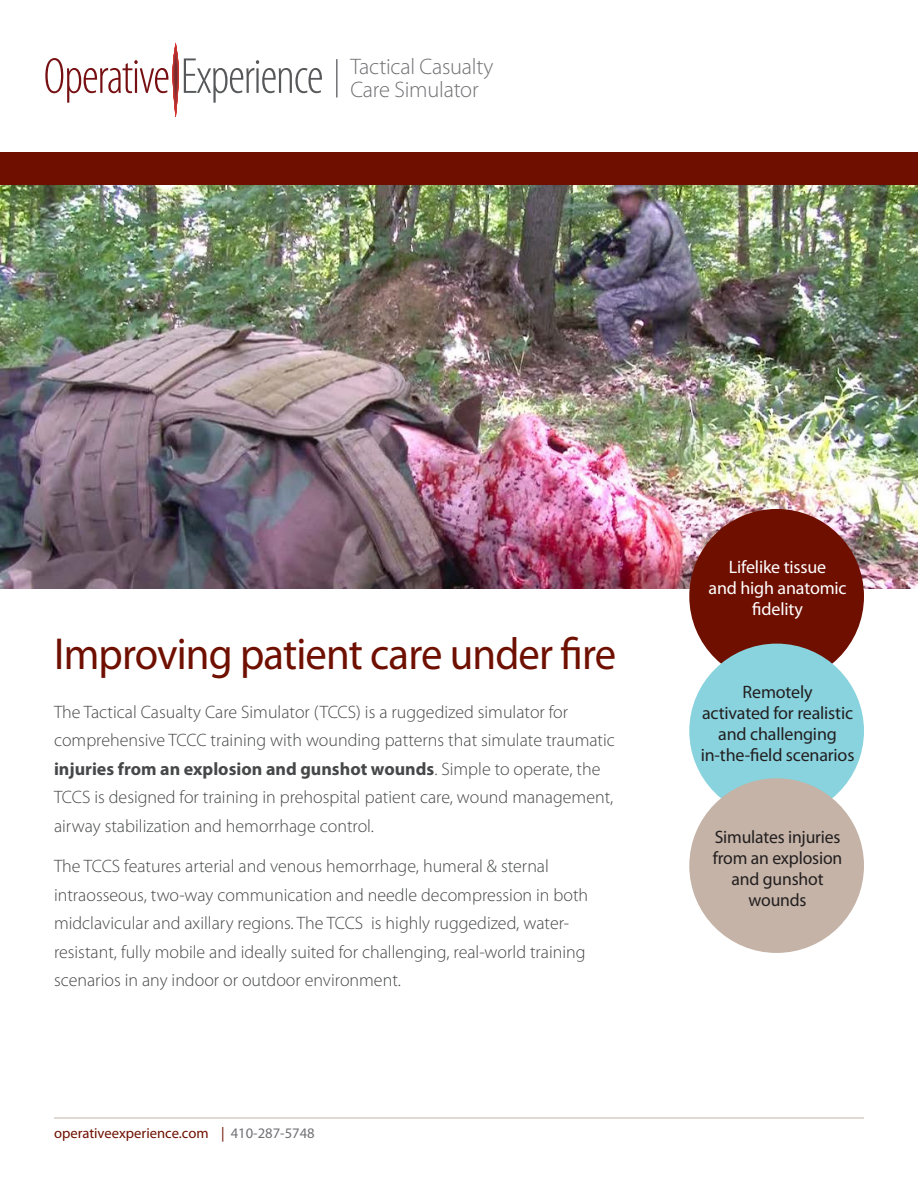
<style>
.page{position:relative;width:918px;height:1188px;background:#fff}
.page>*{position:absolute;margin:0;border:0;box-sizing:border-box;transform-origin:0 0}
.t1{font:45px "Myriad Pro";letter-spacing:-.02em;color:#6f0f00;scale:.95 1}
.t2{font:300 22.5px "Myriad Pro";letter-spacing:-.01em;color:#717074}
.t3{font:300 18px/28.5px "Myriad Pro";color:#464748}
.t4{font:18px/21px "Myriad Pro";letter-spacing:-.01em;color:#231f20;text-align:center}
.t5{font:18px/21px "Myriad Pro";letter-spacing:-.01em;color:#fff;text-align:center}
.t6{font:14.7px "Myriad Pro";color:#6f0f00}
.s1{font-weight:700}
.s2{color:#717074}
</style>
<div class="page">
<img style="left:0;top:185px;width:918px;height:404px">
<div style="left:0;top:153px;width:918px;height:32px;background:#6f0f00"></div>
<hr style="left:336px;top:59px;width:2px;height:38px;background:#717074">
<hr style="left:54px;top:1118px;width:810px;height:1px;background:#c4b3a6">
<svg style="left:45px;top:42px;width:277px;height:75px"></svg>
<hr style="left:0;top:54px;width:1px;height:68px;background:#6f0f00">
<div style="left:689px;top:509px;width:175px;height:175px;background:#6f0f00;border-radius:50%"></div>
<div style="left:689px;top:644px;width:175px;height:174px;background:#88d3de;border-radius:50%"></div>
<div style="left:689px;top:778px;width:175px;height:175px;background:#c4b3a6;border-radius:50%"></div>
<p class="t2" style="left:350px;top:53px;width:144px">Tactical Casualty</p>
<p class="t2" style="left:350px;top:76px;width:130px">Care Simulator</p>
<p class="t1" style="left:54px;top:626px;width:593px">Improving patient care under fire</p>
<p class="t3" style="left:54px;top:697px;width:562px">The Tactical Casualty Care Simulator (TCCS) is a ruggedized simulator for comprehensive TCCC training with wounding patterns that simulate traumatic <span class="s1">injuries from an explosion and gunshot wounds</span>. Simple to operate, the TCCS is designed for training in prehospital patient care, wound management, airway stabilization and hemorrhage control.</p>
<p class="t3" style="left:54px;top:852px;width:536px">The TCCS features arterial and venous hemorrhage, humeral &amp; sternal intraosseous, two-way communication and needle decompression in both midclavicular and axillary regions. The TCCS is highly ruggedized, water&shy;resistant, fully mobile and ideally suited for challenging, real-world training scenarios in any indoor or outdoor environment.</p>
<p class="t6" style="left:54px;top:1124px;width:262px">operativeexperience.com | <span class="s2">410-287-5748</span></p>
<p class="t5" style="left:729px;top:556px;width:99px">Lifelike tissue</p>
<p class="t5" style="left:709px;top:577px;width:140px">and high anatomic fidelity</p>
<p class="t4" style="left:743px;top:681px;width:72px">Remotely</p>
<p class="t4" style="left:702px;top:702px;width:153px">activated for realistic and challenging</p>
<p class="t4" style="left:701px;top:744px;width:155px">in-the-field scenarios</p>
<p class="t4" style="left:715px;top:826px;width:127px">Simulates injuries</p>
<p class="t4" style="left:713px;top:847px;width:131px">from an explosion</p>
<p class="t4" style="left:732px;top:868px;width:93px">and gunshot</p>
<p class="t4" style="left:749px;top:889px;width:60px">wounds</p>
</div>
